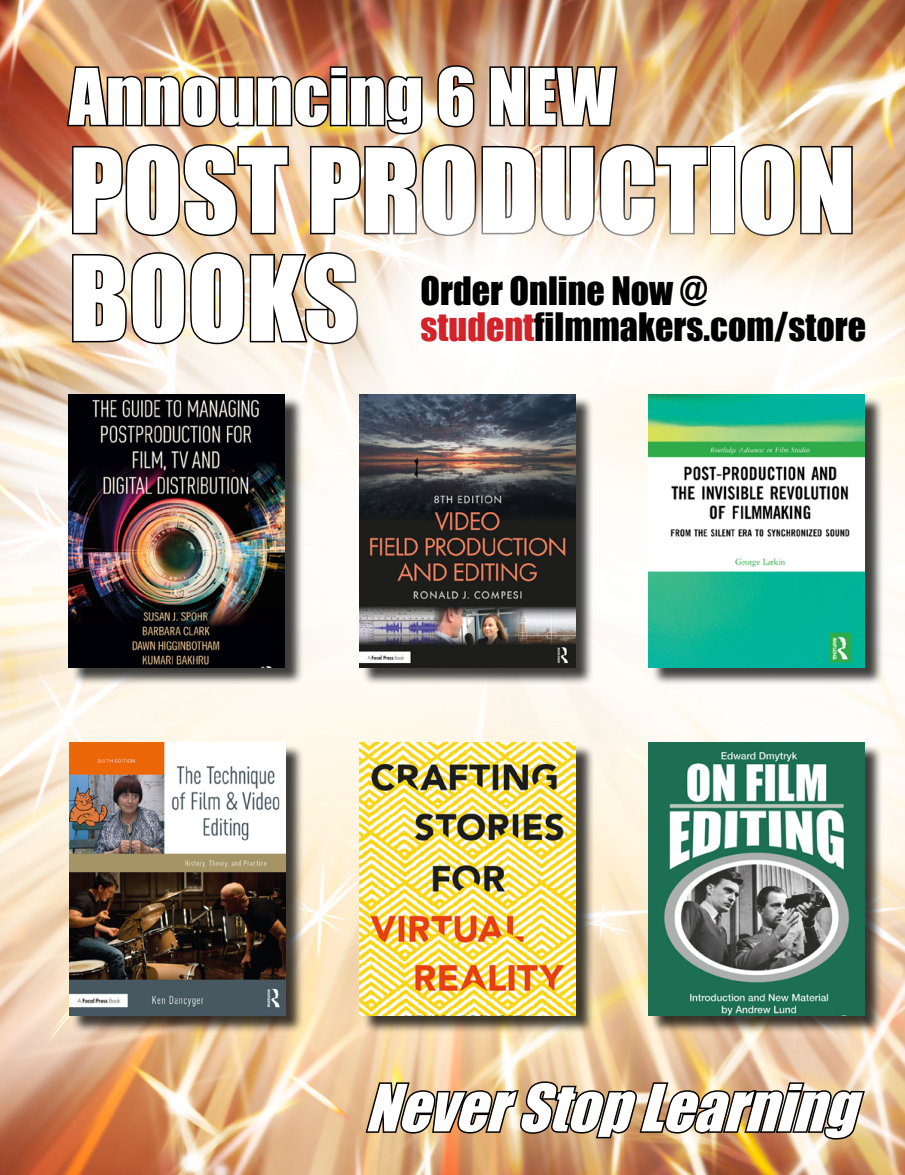
<style>
.page{position:relative;width:905px;height:1175px;background:#fff}
.page>*{position:absolute;margin:0;border:0;box-sizing:border-box;transform-origin:0 0}
.t1{font:108px/108px "Impact";color:#fff}
.t2{font:72px "Impact";color:#fff}
.t3{font:italic 60px "Impact";color:#fff}
.t4{font:36px/36px "Impact";color:#000}
.s1{color:#d2232a}
</style>
<div class="page">
<img style="left:1px;top:0;width:903px;height:1174px">
<img style="left:65px;top:53px;width:644px;height:185px">
<div style="left:710px;top:146px;width:25px;height:88px;border:3px solid #000"></div>
<svg style="left:738px;top:142px;width:116px;height:24px;background:#b9a382"></svg>
<svg style="left:70px;top:250px;width:242px;height:96px;background:#c2b3a2"></svg>
<svg style="left:314px;top:168px;width:590px;height:282px"></svg>
<div style="left:71px;top:396px;width:232px;height:290px;background:#000;opacity:.75"></div>
<img style="left:69px;top:394px;width:216px;height:273px">
<div style="left:361px;top:396px;width:233px;height:290px;background:#000;opacity:.75"></div>
<img style="left:359px;top:394px;width:216px;height:273px">
<div style="left:651px;top:396px;width:232px;height:290px;background:#000;opacity:.75"></div>
<img style="left:649px;top:394px;width:216px;height:273px">
<div style="left:71px;top:744px;width:233px;height:290px;background:#000;opacity:.75"></div>
<img style="left:69px;top:742px;width:216px;height:273px">
<div style="left:362px;top:744px;width:232px;height:290px;background:#000;opacity:.75"></div>
<img style="left:359px;top:742px;width:216px;height:273px">
<div style="left:650px;top:744px;width:232px;height:290px;background:#000;opacity:.75"></div>
<img style="left:648px;top:742px;width:216px;height:273px">
<img style="left:363px;top:1079px;width:503px;height:67px">
<h2 class="t2" style="left:69px;top:41px;width:548px">Announcing 6 NEW</h2>
<h1 class="t1" style="left:69px;top:134px;width:788px">POST PRODUCTION<br>BOOKS</h1>
<p class="t4" style="left:420px;top:272px;width:447px">Order Online Now @ <span class="s1">student</span>filmmakers.com/store</p>
<h3 class="t3" style="left:365px;top:1061px;width:515px">NeverStopLearning</h3>
</div>
